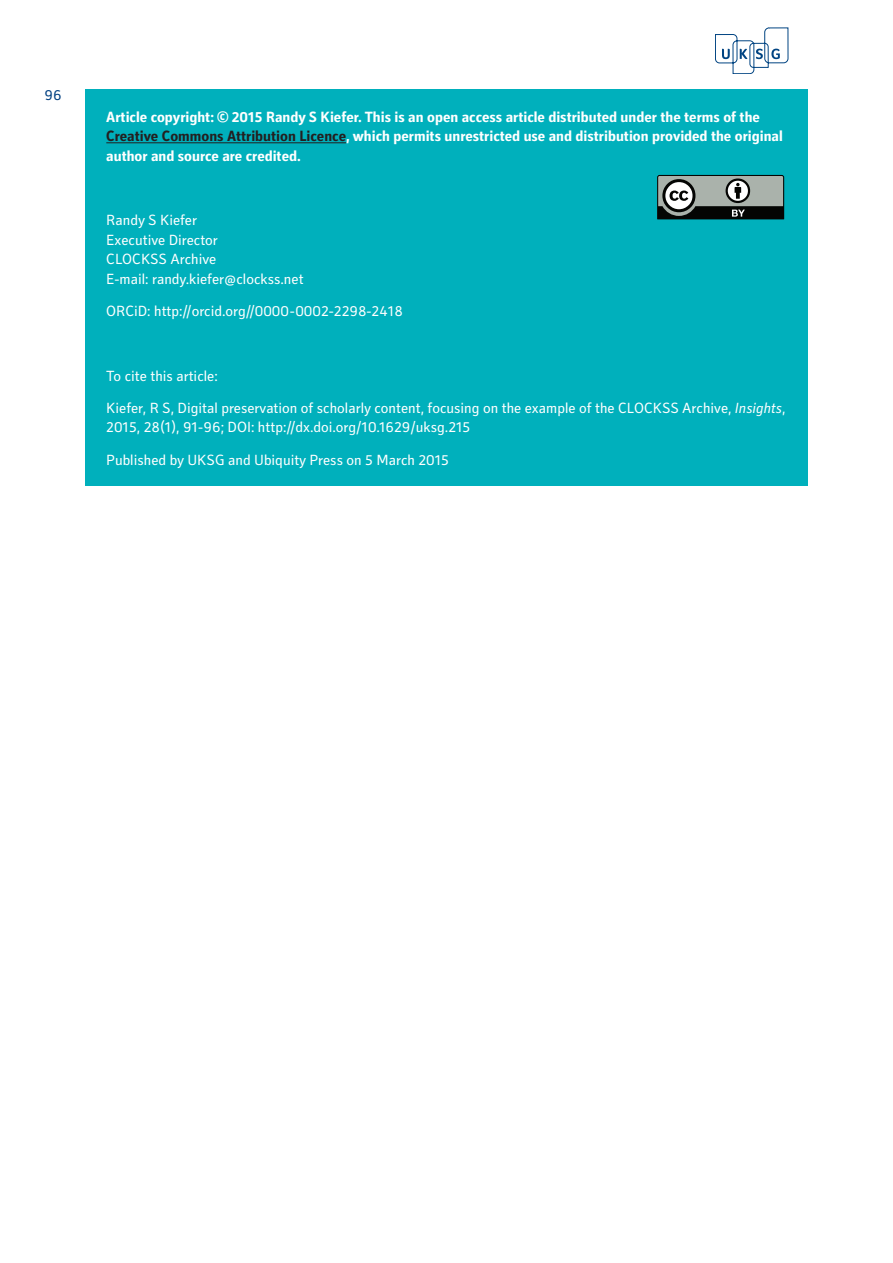
<style>
.page{position:relative;width:893px;height:1263px;background:#fff}
.page>*{position:absolute;margin:0;border:0;box-sizing:border-box;transform-origin:0 0}
.Credits{font:15px/19.5px "Secca Std";color:#fff}
.Credits_-_Author{font:700 15px/19.5px "Secca Std";color:#fff}
.t1{font:15px "Secca Std";color:#014081}
.s1{color:#231f20}
.s2{font-style:italic}
</style>
<div class="page">
<svg style="left:715px;top:28px;width:73px;height:46px"></svg>
<div style="left:85px;top:90px;width:723px;height:396px;background:#00b0bc"></div>
<hr style="left:106px;top:142px;width:240px;height:1px;background:#231f20">
<svg style="left:657px;top:175px;width:128px;height:45px;background:#727976"></svg>
<p class="t1" style="left:45px;top:87px;width:19px">96</p>
<p class="Credits_-_Author" style="left:106px;top:108px;width:678px">Article copyright: © 2015 Randy S Kiefer. This is an open access article distributed under the terms of the<br><span class="s1">Creative Commons Attribution Licence</span>, which permits unrestricted use and distribution provided the original author and source are credited.</p>
<p class="Credits" style="left:106px;top:211px;width:92px">Randy S Kiefer</p>
<p class="Credits" style="left:106px;top:231px;width:113px">Executive Director</p>
<p class="Credits" style="left:106px;top:250px;width:199px">CLOCKSS Archive<br>E-mail: randy.kiefer@clockss.net</p>
<p class="Credits" style="left:106px;top:302px;width:298px">ORCiD: http://orcid.org//0000-0002-2298-2418</p>
<p class="Credits" style="left:106px;top:366px;width:113px">To cite this article:</p>
<p class="Credits" style="left:106px;top:399px;width:681px">Kiefer, R S, Digital preservation of scholarly content, focusing on the example of the CLOCKSS Archive, <span class="s2">Insights</span>,<br>2015, 28(1), 91-96; DOI: http://dx.doi.org/10.1629/uksg.215</p>
<p class="Credits" style="left:106px;top:450px;width:344px">Published by UKSG and Ubiquity Press on 5 March 2015</p>
</div>
